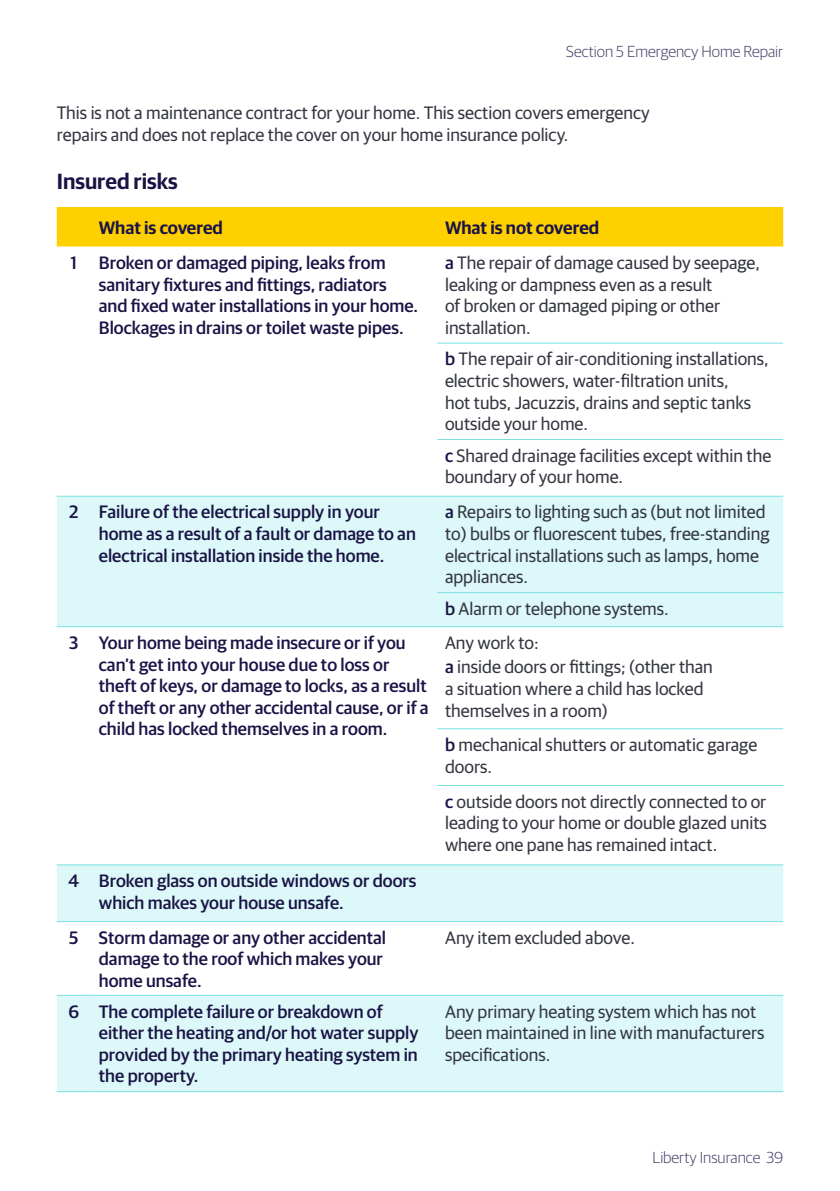
<style>
.page{position:relative;width:840px;height:1191px;background:#fff}
.page>*{position:absolute;margin:0;border:0;box-sizing:border-box;transform-origin:0 0}
.t1{font:600 22px "Guardian Sans";color:#1a1446}
.t2{font:18px/21.6px "Guardian Sans";color:#343741}
.t3{font:500 18px/21.6px "Guardian Sans";color:#1a1446}
.t4{font:600 18px "Guardian Sans";color:#1a1446}
.t5{font:300 16px "Guardian Sans";color:#48436b}
.s1{font-weight:500;color:#1a1446}
</style>
<div class="page">
<div style="left:57px;top:207px;width:725px;height:40px;background:#ffd000"></div>
<svg style="left:57px;top:497px;width:725px;height:594px"></svg>
<hr style="left:437px;top:342px;width:345px;height:1px;background:#78e1e1">
<hr style="left:437px;top:439px;width:345px;height:1px;background:#78e1e1">
<hr style="left:57px;top:496px;width:34px;height:1px;background:#78e1e1">
<hr style="left:91px;top:496px;width:346px;height:1px;background:#78e1e1">
<hr style="left:437px;top:496px;width:345px;height:1px;background:#78e1e1">
<hr style="left:437px;top:592px;width:345px;height:1px;background:#78e1e1">
<hr style="left:57px;top:626px;width:34px;height:1px;background:#78e1e1">
<hr style="left:91px;top:626px;width:346px;height:1px;background:#78e1e1">
<hr style="left:437px;top:626px;width:345px;height:1px;background:#78e1e1">
<hr style="left:57px;top:864px;width:34px;height:1px;background:#78e1e1">
<hr style="left:91px;top:864px;width:346px;height:1px;background:#78e1e1">
<hr style="left:437px;top:728px;width:345px;height:1px;background:#78e1e1">
<hr style="left:437px;top:785px;width:345px;height:1px;background:#78e1e1">
<hr style="left:437px;top:864px;width:345px;height:1px;background:#78e1e1">
<hr style="left:57px;top:921px;width:34px;height:1px;background:#78e1e1">
<hr style="left:91px;top:921px;width:346px;height:1px;background:#78e1e1">
<hr style="left:437px;top:921px;width:345px;height:1px;background:#78e1e1">
<hr style="left:57px;top:994px;width:34px;height:1px;background:#78e1e1">
<hr style="left:57px;top:1091px;width:34px;height:1px;background:#78e1e1">
<hr style="left:91px;top:994px;width:346px;height:1px;background:#78e1e1">
<hr style="left:91px;top:1091px;width:346px;height:1px;background:#78e1e1">
<hr style="left:437px;top:994px;width:345px;height:1px;background:#78e1e1">
<hr style="left:437px;top:1091px;width:345px;height:1px;background:#78e1e1">
<p class="t5" style="left:566px;top:40px;width:218px">Section 5 Emergency Home Repair</p>
<p class="t2" style="left:57px;top:101px;width:594px">This is not a maintenance contract for your home. This section covers emergency repairs and does not replace the cover on your home insurance policy.</p>
<p class="t1" style="left:57px;top:165px;width:123px">Insured risks</p>
<p class="t4" style="left:99px;top:214px;width:125px">What is covered</p>
<p class="t4" style="left:445px;top:214px;width:155px">What is not covered</p>
<p class="t3" style="left:99px;top:250px;width:321px;text-indent:-28px">1 Broken or damaged piping, leaks from sanitary fixtures and fittings, radiators and fixed water installations in your home.<br>Blockages in drains or toilet waste pipes.</p>
<p class="t2" style="left:445px;top:250px;width:316px"><span class="s1">a</span> The repair of damage caused by seepage, leaking or dampness even as a result<br>of broken or damaged piping or other installation.</p>
<p class="t2" style="left:445px;top:347px;width:325px"><span class="s1">b</span> The repair of air-conditioning installations, electric showers, water-filtration units,<br>hot tubs, Jacuzzis, drains and septic tanks outside your home.</p>
<p class="t2" style="left:445px;top:443px;width:327px"><span class="s1">c</span> Shared drainage facilities except within the boundary of your home.</p>
<p class="t3" style="left:99px;top:500px;width:318px;text-indent:-30px">2 Failure of the electrical supply in your home as a result of a fault or damage to an electrical installation inside the home.</p>
<p class="t2" style="left:445px;top:500px;width:325px"><span class="s1">a</span> Repairs to lighting such as (but not limited to) bulbs or fluorescent tubes, free-standing electrical installations such as lamps, home appliances.</p>
<p class="t2" style="left:445px;top:596px;width:225px"><span class="s1">b</span> Alarm or telephone systems.</p>
<p class="t3" style="left:99px;top:630px;width:331px;text-indent:-30px">3 Your home being made insecure or if you can’t get into your house due to loss or theft of keys, or damage to locks, as a result of theft or any other accidental cause, or if a child has locked themselves in a room.</p>
<p class="t2" style="left:445px;top:629px;width:269px;line-height:24.4px">Any work to:<br><span class="s1">a</span> inside doors or fittings; (other than</p>
<p class="t2" style="left:445px;top:676px;width:260px">a situation where a child has locked themselves in a room)</p>
<p class="t2" style="left:445px;top:732px;width:313px"><span class="s1">b</span> mechanical shutters or automatic garage doors.</p>
<p class="t2" style="left:445px;top:789px;width:323px;text-align:justify"><span class="s1">c</span> outside doors not directly connected to or leading to your home or double glazed units where one pane has remained intact.</p>
<p class="t3" style="left:99px;top:868px;width:319px;text-indent:-30px">4 Broken glass on outside windows or doors which makes your house unsafe.</p>
<p class="t3" style="left:99px;top:925px;width:288px;text-indent:-30px">5 Storm damage or any other accidental damage to the roof which makes your home unsafe.</p>
<p class="t2" style="left:445px;top:925px;width:191px">Any item excluded above.</p>
<p class="t3" style="left:99px;top:999px;width:321px;text-indent:-30px">6 The complete failure or breakdown of either the heating and/or hot water supply provided by the primary heating system in the property.</p>
<p class="t2" style="left:445px;top:999px;width:321px">Any primary heating system which has not been maintained in line with manufacturers specifications.</p>
<p class="t5" style="left:652px;top:1146px;width:132px">Liberty Insurance 39</p>
</div>
